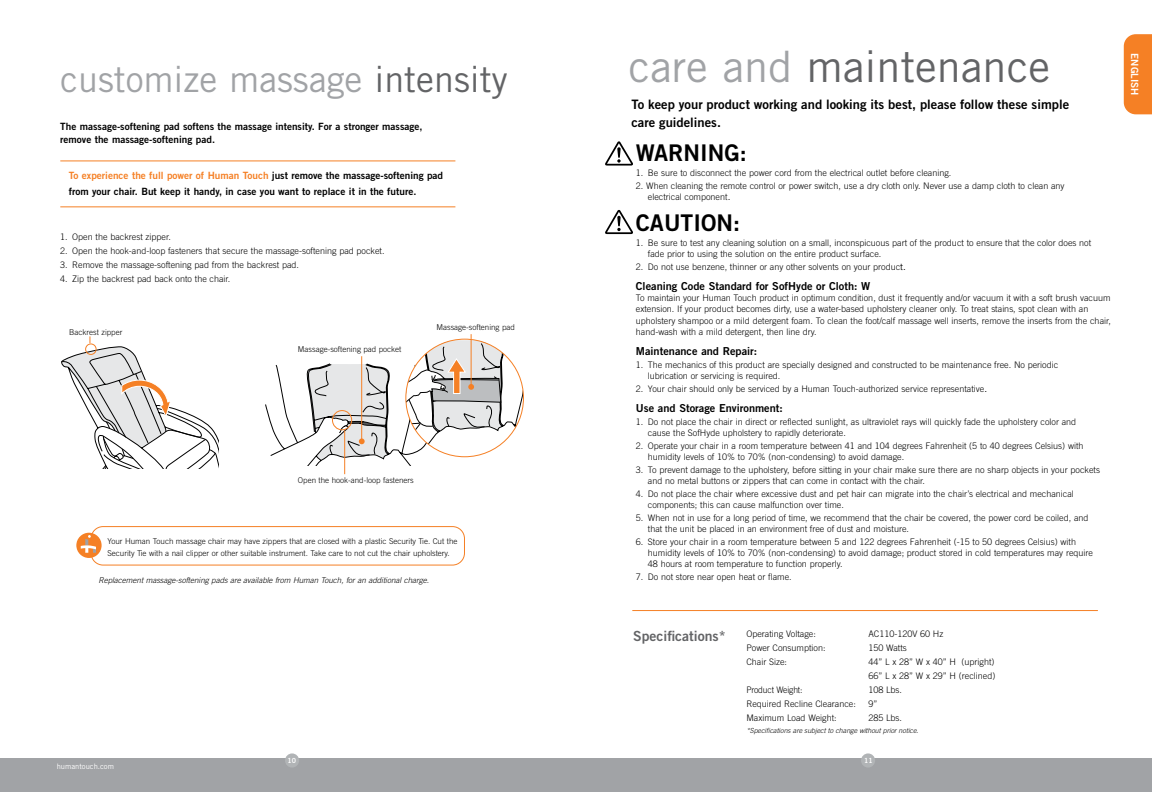
<style>
.page{position:relative;width:1152px;height:792px;background:#fff}
.page>*{position:absolute;margin:0;border:0;box-sizing:border-box;transform-origin:0 0}
.t1{font:43.3px "Trade Gothic LT";color:#636466}
.t2{font:35.8px "Trade Gothic LT";color:#a1a3a6}
.t3{font:23px "Trade Gothic LT Bold Two";color:#000}
.t4{font:14px "Trade Gothic LT Bold Two";color:#636466}
.t5{font:13px/18px "Trade Gothic LT Bold Two";color:#000}
.t6{font:11px "Trade Gothic LT Bold Two";color:#000}
.t7{font:10px/13px "Trade Gothic LT Bold Two";color:#000}
.t8{font:10px "Trade Gothic LT Bold Two";color:#fff}
.t9{font:300 9px/11px "Trade Gothic LT";color:#000}
.t10{font:300 9px "Trade Gothic LT";color:#000;scale:.95 1}
.t11{font:300 8px/12px "Trade Gothic LT";color:#000}
.t12{font:italic 300 8px "Trade Gothic LT";color:#000}
.t13{font:7.6px "Trade Gothic LT";color:#fff}
.t14{font:italic 300 7px "Trade Gothic LT";color:#000}
.t15{font:7px "Trade Gothic LT Bold Two";color:#fff}
.s1{color:#636466}
.s2{color:#f58025}
.s3{color:#a1a3a6}
.s4{font-size:10px}
.s5{font-weight:400}
</style>
<div class="page">
<div style="left:576px;top:758px;width:576px;height:34px;background:#a1a3a6"></div>
<div style="left:861px;top:753px;width:14px;height:15px;background:#b1b4b6;border-radius:50%"></div>
<div style="left:1124px;top:34px;width:28px;height:80px;background:#f58025"></div>
<div style="left:0;top:758px;width:576px;height:34px;background:#a1a3a6"></div>
<div style="left:285px;top:753px;width:14px;height:15px;background:#b1b4b6;border-radius:50%"></div>
<div style="left:91px;top:526px;width:374px;height:39px;border:1px solid #f58025;border-radius:12px"></div>
<div style="left:76px;top:533px;width:26px;height:25px;background:#f58025;border-radius:50%"></div>
<svg style="left:81px;top:535px;width:16px;height:18px"></svg>
<hr style="left:344px;top:431px;width:1px;height:43px;background:#f58025">
<svg style="left:61px;top:336px;width:158px;height:132px"></svg>
<hr style="left:471px;top:334px;width:1px;height:55px;background:#f58025">
<svg style="left:265px;top:340px;width:258px;height:125px"></svg>
<hr style="left:60px;top:161px;width:395px;height:1px;background:#f58025">
<hr style="left:60px;top:207px;width:395px;height:1px;background:#f58025">
<svg style="left:605px;top:141px;width:28px;height:25px"></svg>
<svg style="left:605px;top:210px;width:28px;height:24px"></svg>
<hr style="left:632px;top:610px;width:466px;height:1px;background:#f58025">
<h2 class="t2" style="left:60px;top:58px;width:449px">customize massage <span class="s1">intensity</span></h2>
<p class="t7" style="left:60px;top:120px;width:364px">The massage-softening pad softens the massage intensity. For a stronger massage, remove the massage-softening pad.</p>
<p class="t7" style="left:69px;top:167px;width:376px;line-height:16px"><span class="s2">To experience the full power of Human Touch</span> just remove the massage-softening pad from your chair. But keep it handy, in case you want to replace it in the future.</p>
<p class="t9" style="left:60px;top:231px;width:112px">1. Open the backrest zipper.</p>
<p class="t9" style="left:60px;top:245px;width:326px">2. Open the hook-and-loop fasteners that secure the massage-softening pad pocket.</p>
<p class="t9" style="left:60px;top:259px;width:240px">3. Remove the massage-softening pad from the backrest pad.</p>
<p class="t9" style="left:60px;top:273px;width:172px">4. Zip the backrest pad back onto the chair.</p>
<p class="t11" style="left:69px;top:326px;width:55px">Backrest zipper</p>
<p class="t11" style="left:298px;top:343px;width:105px">Massage-softening pad pocket</p>
<p class="t11" style="left:437px;top:321px;width:80px">Massage-softening pad</p>
<p class="t11" style="left:298px;top:474px;width:117px">Open the hook-and-loop fasteners</p>
<p class="t11" style="left:108px;top:535px;width:351px">Your Human Touch massage chair may have zippers that are closed with a plastic Security Tie. Cut the<br>Security Tie with a nail clipper or other suitable instrument. Take care to not cut the chair upholstery.</p>
<p class="t12" style="left:98px;top:575px;width:332px">Replacement massage-softening pads are available from Human Touch, for an additional charge.</p>
<p class="t13" style="left:57px;top:762px;width:59px">humantouch.com</p>
<p class="t15" style="left:288px;top:756px;width:10px">10</p>
<h1 class="t1" style="left:628px;top:41px;width:423px"><span class="s3">care and</span> maintenance</h1>
<h3 class="t5" style="left:631px;top:95px;width:439px">To keep your product working and looking its best, please follow these simple care guidelines.</h3>
<h3 class="t3" style="left:636px;top:139px;width:112px">WARNING:</h3>
<p class="t9" style="left:636px;top:167px;width:317px">1. Be sure to disconnect the power cord from the electrical outlet before cleaning.</p>
<p class="t9" style="left:648px;top:180px;width:418px;text-indent:-12px">2. When cleaning the remote control or power switch, use a dry cloth only. Never use a damp cloth to clean any electrical component<span class="s4">.</span></p>
<h3 class="t3" style="left:636px;top:209px;width:106px">CAUTION:</h3>
<p class="t9" style="left:648px;top:237px;width:445px;text-indent:-12px">1. Be sure to test any cleaning solution on a small, inconspicuous part of the product to ensure that the color does not fade prior to using the solution on the entire product surface.</p>
<p class="t9" style="left:636px;top:261px;width:272px">2. Do not use benzene, thinner or any other solvents on your produc<span class="s5">t.</span></p>
<p class="t6" style="left:636px;top:279px;width:236px">Cleaning Code Standard for SofHyde or Cloth: W</p>
<p class="t9" style="left:636px;top:292px;width:477px;line-height:11.4px">To maintain your Human Touch product in optimum condition, dust it frequently and/or vacuum it with a soft brush vacuum extension. If your product becomes dirty, use a water-based upholstery cleaner only. To treat stains, spot clean with an upholstery shampoo or a mild detergent foam. To clean the foot/calf massage well inserts, remove the inserts from the chair, hand-wash with a mild detergent, then line dry.</p>
<p class="t6" style="left:636px;top:345px;width:123px">Maintenance and Repair:</p>
<p class="t9" style="left:648px;top:360px;width:412px;text-indent:-12px">1. The mechanics of this product are specially designed and constructed to be maintenance free. No periodic lubrication or servicing is required.</p>
<p class="t9" style="left:636px;top:384px;width:353px">2. Your chair should only be serviced by a Human Touch-authorized service representative<span class="s5">.</span></p>
<p class="t6" style="left:636px;top:402px;width:149px">Use and Storage Environment:</p>
<p class="t9" style="left:648px;top:417px;width:430px;text-indent:-12px">1. Do not place the chair in direct or reflected sunlight, as ultraviolet rays will quickly fade the upholstery color and cause the SofHyde upholstery to rapidly deteriorate.</p>
<p class="t9" style="left:648px;top:441px;width:437px;text-indent:-12px">2. Operate your chair in a room temperature between 41 and 104 degrees Fahrenheit (5 to 40 degrees Celsius) with humidity levels of 10% to 70% (non-condensing) to avoid damage.</p>
<p class="t9" style="left:648px;top:465px;width:454px;text-indent:-12px">3. To prevent damage to the upholstery, before sitting in your chair make sure there are no sharp objects in your pockets and no metal buttons or zippers that can come in contact with the chair.</p>
<p class="t9" style="left:648px;top:489px;width:427px;text-indent:-12px">4. Do not place the chair where excessive dust and pet hair can migrate into the chair’s electrical and mechanical components; this can cause malfunction over time.</p>
<p class="t9" style="left:648px;top:513px;width:442px;text-indent:-12px">5. When not in use for a long period of time, we recommend that the chair be covered, the power cord be coiled, and that the unit be placed in an environment free of dust and moisture.</p>
<p class="t9" style="left:648px;top:537px;width:447px;text-indent:-12px">6. Store your chair in a room temperature between 5 and 122 degrees Fahrenheit (-15 to 50 degrees Celsius) with humidity levels of 10% to 70% (non-condensing) to avoid damage; product stored in cold temperatures may require<br>48 hours at room temperature to function properly.</p>
<p class="t9" style="left:636px;top:572px;width:157px">7. Do not store near open heat or flame.</p>
<h3 class="t4" style="left:633px;top:627px;width:94px">Specifications*</h3>
<p class="t9" style="left:746px;top:628px;width:71px">Operating Voltage:</p>
<p class="t9" style="left:868px;top:628px;width:77px">AC110-120V 60 Hz</p>
<p class="t9" style="left:746px;top:642px;width:81px">Power Consumption:</p>
<p class="t9" style="left:868px;top:642px;width:40px">150 Watts</p>
<p class="t9" style="left:746px;top:656px;width:42px">Chair Size:</p>
<p class="t9" style="left:868px;top:655px;width:129px;line-height:14px">44” L x 28” W x 40” H (upright)<br>66” L x 28” W x 29” H (reclined)</p>
<p class="t10" style="left:746px;top:684px;width:61px">Product Weight:</p>
<p class="t9" style="left:868px;top:684px;width:35px">108 Lbs.</p>
<p class="t9" style="left:746px;top:698px;width:111px">Required Recline Clearance:</p>
<p class="t9" style="left:868px;top:698px;width:10px">9”</p>
<p class="t9" style="left:746px;top:712px;width:92px">Maximum Load Weight:</p>
<p class="t9" style="left:868px;top:712px;width:35px">285 Lbs.</p>
<p class="t14" style="left:746px;top:726px;width:174px">*Specifications are subject to change without prior notice.</p>
<p class="t15" style="left:864px;top:756px;width:10px">11</p>
<p class="t8" style="left:1141px;top:53px;width:44px;rotate:90deg">ENGLISH</p>
</div>
